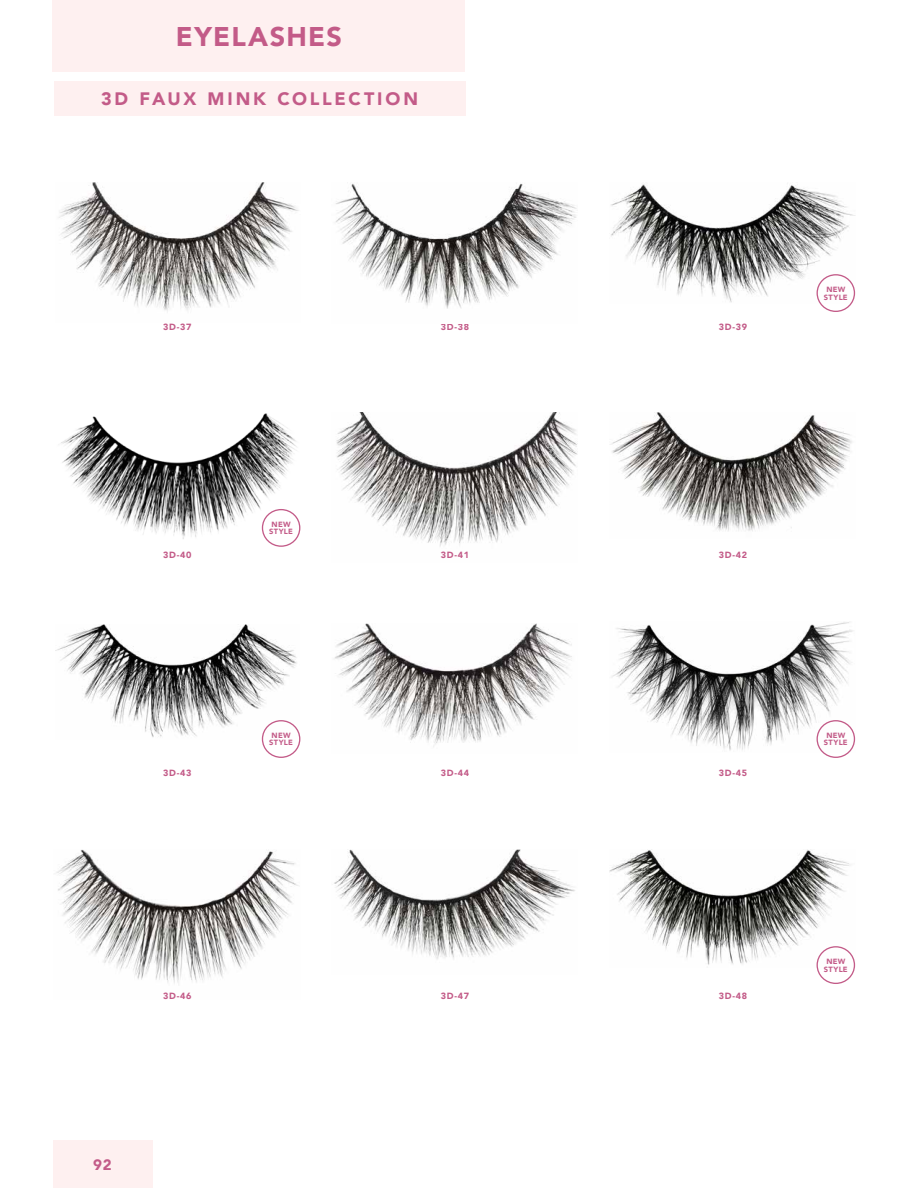
<style>
.page{position:relative;width:918px;height:1188px;background:#fff}
.page>*{position:absolute;margin:0;border:0;box-sizing:border-box;transform-origin:0 0}
.t1{font:900 27px "Avenir";letter-spacing:.05em;color:#c35b88}
.t2{font:900 18px "Avenir";letter-spacing:.155em;color:#c35b88}
.t3{font:900 15px "Avenir";color:#c35b88}
.t4{font:900 9px "Avenir";letter-spacing:.075em;color:#c35b88}
.t5{font:900 7.5px/7.4px "Avenir";letter-spacing:.035em;color:#c35b88;text-align:center}
</style>
<div class="page">
<div style="left:53px;top:1141px;width:100px;height:47px;background:#fef0f0"></div>
<img style="left:61px;top:414px;width:239px;height:126px">
<img style="left:56px;top:849px;width:243px;height:134px">
<img style="left:336px;top:412px;width:242px;height:135px">
<img style="left:610px;top:412px;width:242px;height:119px">
<div style="left:52px;top:0;width:413px;height:72px;background:#fef0f0"></div>
<div style="left:54px;top:81px;width:411px;height:35px;background:#fef0f0"></div>
<img style="left:59px;top:182px;width:240px;height:130px">
<img style="left:335px;top:183px;width:242px;height:126px">
<img style="left:334px;top:623px;width:238px;height:124px">
<img style="left:334px;top:850px;width:241px;height:109px">
<img style="left:611px;top:184px;width:244px;height:120px">
<img style="left:55px;top:624px;width:245px;height:115px">
<img style="left:609px;top:850px;width:246px;height:117px">
<div style="left:817px;top:274px;width:38px;height:38px;border:1px solid #c35b88;border-radius:50%"></div>
<div style="left:262px;top:509px;width:38px;height:38px;border:1px solid #c35b88;border-radius:50%"></div>
<div style="left:262px;top:720px;width:38px;height:38px;border:1px solid #c35b88;border-radius:50%"></div>
<div style="left:817px;top:946px;width:38px;height:38px;border:1px solid #c35b88;border-radius:50%"></div>
<img style="left:612px;top:622px;width:243px;height:130px">
<div style="left:817px;top:720px;width:38px;height:38px;border:1px solid #c35b88;border-radius:50%"></div>
<h1 class="t1" style="left:176px;top:14px;width:168px">EYELASHES</h1>
<h2 class="t2" style="left:101px;top:83px;width:318px">3D FAUX MINK COLLECTION</h2>
<p class="t4" style="left:163px;top:319px;width:30px">3D-37</p>
<p class="t5" style="left:269px;top:520px;width:25px">NEW<br>STYLE</p>
<p class="t4" style="left:441px;top:319px;width:30px">3D-38</p>
<p class="t4" style="left:719px;top:319px;width:30px">3D-39</p>
<p class="t4" style="left:163px;top:547px;width:30px">3D-40</p>
<p class="t4" style="left:719px;top:547px;width:30px">3D-42</p>
<p class="t4" style="left:441px;top:547px;width:30px">3D-41</p>
<p class="t4" style="left:163px;top:765px;width:30px">3D-43</p>
<p class="t5" style="left:269px;top:732px;width:25px">NEW<br>STYLE</p>
<p class="t4" style="left:163px;top:988px;width:30px">3D-46</p>
<h3 class="t3" style="left:93px;top:1152px;width:20px">92</h3>
<p class="t4" style="left:441px;top:765px;width:30px">3D-44</p>
<p class="t4" style="left:719px;top:765px;width:30px">3D-45</p>
<p class="t4" style="left:441px;top:988px;width:30px">3D-47</p>
<p class="t4" style="left:719px;top:988px;width:30px">3D-48</p>
<p class="t5" style="left:824px;top:286px;width:25px">NEW<br>STYLE</p>
<p class="t5" style="left:824px;top:732px;width:25px">NEW<br>STYLE</p>
<p class="t5" style="left:824px;top:958px;width:25px">NEW<br>STYLE</p>
</div>
